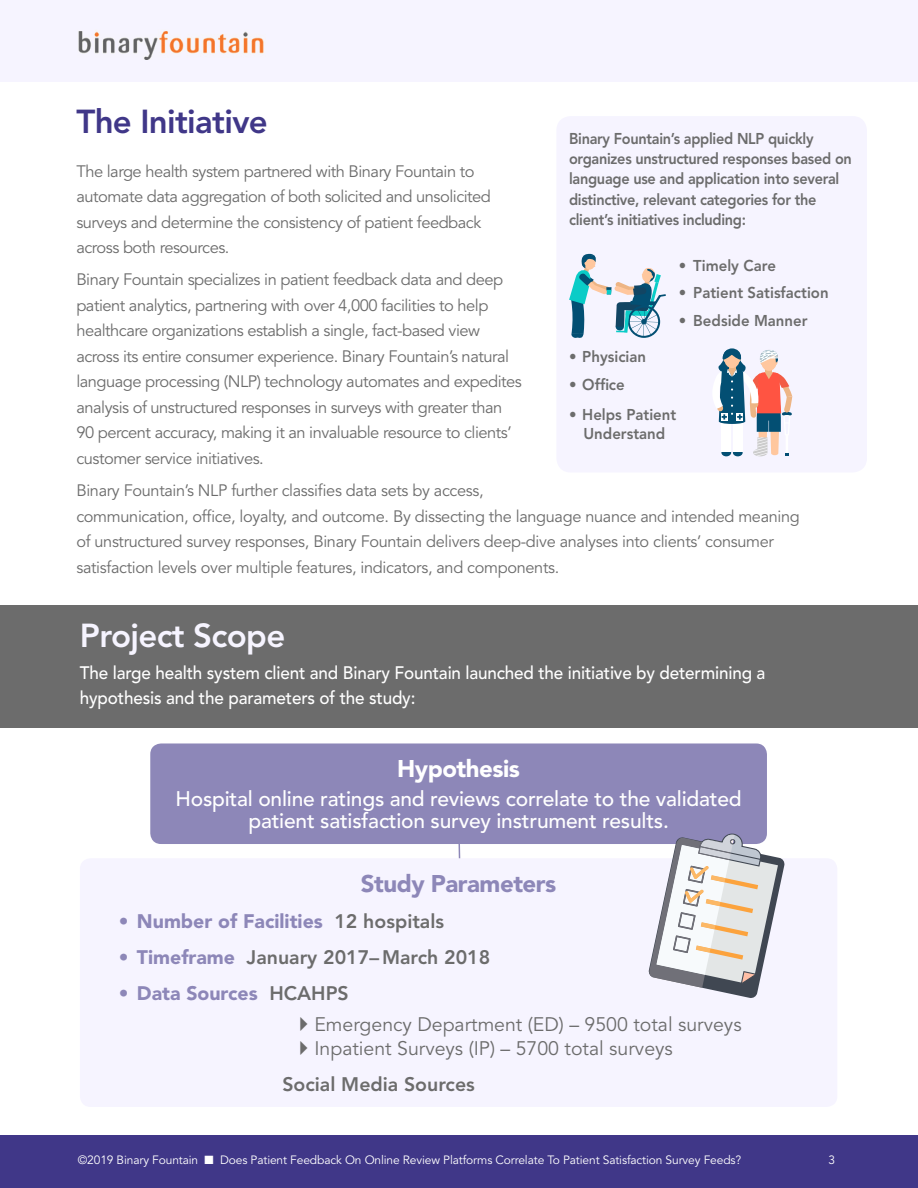
<style>
.page{position:relative;width:918px;height:1188px;background:#fff}
.page>*{position:absolute;margin:0;border:0;box-sizing:border-box;transform-origin:0 0}
.subhead_1_org{font:800 33px "Avenir";letter-spacing:-.02em;color:#403788}
.subhead_1_org-2{font:800 33px "Avenir";letter-spacing:-.02em;color:#f6f4ff}
.subhead_2_gray{font:900 24px "Avenir";letter-spacing:-.02em;color:#8d87b8}
.subhead_2_gray-2{font:900 24px "Avenir";letter-spacing:-.02em;color:#fff}
.t1{font:500 21px/22.5px "Avenir";letter-spacing:-.01em;color:#fff;text-align:center}
.bullet_3{font:19.5px "Avenir";color:#6c6c6c}
.bullet_2{font:800 19.5px "Avenir";color:#6c6c6c}
.t2{font:900 19.5px "Avenir";color:#8d87b8}
.t3{font:500 18px/25.5px "Avenir";letter-spacing:-.01em;color:#fff;scale:.95 1}
.t4{font:16.5px/25.5px "Avenir";letter-spacing:-.03em;color:#6c6c6c}
.t5{font:800 15.6px/20.4px "Avenir";letter-spacing:-.02em;color:#6c6c6c;scale:.93 1}
.t6{font:800 15.6px/19.2px "Avenir";color:#6c6c6c;text-align:center;scale:.96 1}
.t7{font:800 15.6px "Avenir";letter-spacing:-.02em;color:#6c6c6c;scale:.96 1}
.t8{font:12px "Avenir";letter-spacing:-.01em;color:#fff}
.s1{font-weight:800;color:#6c6c6c}
.s2{font-weight:900;color:#8d87b8}
</style>
<div class="page">
<div style="left:0;top:605px;width:918px;height:122px;background:#6c6c6c"></div>
<div style="left:0;top:1135px;width:918px;height:53px;background:#403788"></div>
<svg style="left:458px;top:844px;width:3px;height:14px"></svg>
<div style="left:556px;top:116px;width:311px;height:357px;background:#f6f4ff;border-radius:14px"></div>
<svg style="left:569px;top:254px;width:97px;height:84px"></svg>
<svg style="left:713px;top:349px;width:79px;height:107px"></svg>
<div style="left:150px;top:743px;width:617px;height:101px;background:#8d87b8;border-radius:11px"></div>
<div style="left:80px;top:858px;width:757px;height:249px;background:#f6f4ff;border-radius:11px"></div>
<svg style="left:648px;top:833px;width:137px;height:165px"></svg>
<div style="left:0;top:0;width:918px;height:82px;background:#f6f4ff"></div>
<img style="left:78px;top:30px;width:186px;height:29px">
<p class="subhead_1_org" style="left:76px;top:102px;width:193px">The Initiative</p>
<p class="t4" style="left:76px;top:159px;width:416px">The large health system partnered with Binary Fountain to automate data aggregation of both solicited and unsolicited surveys and determine the consistency of patient feedback across both resources.</p>
<p class="t4" style="left:76px;top:267px;width:447px">Binary Fountain specializes in patient feedback data and deep patient analytics, partnering with over 4,000 facilities to help healthcare organizations establish a single, fact-based view across its entire consumer experience. Binary Fountain’s natural language processing (NLP) technology automates and expedites analysis of unstructured responses in surveys with greater than 90 percent accuracy, making it an invaluable resource to clients’ customer service initiatives.</p>
<p class="t4" style="left:76px;top:478px;width:725px">Binary Fountain’s NLP further classifies data sets by access,<br>communication, office, loyalty, and outcome. By dissecting the language nuance and intended meaning of unstructured survey responses, Binary Fountain delivers deep-dive analyses into clients’ consumer satisfaction levels over multiple features, indicators, and components.</p>
<p class="t5" style="left:569px;top:128px;width:306px">Binary Fountain’s applied NLP quickly organizes unstructured responses based on language use and application into several distinctive, relevant categories for the client’s initiatives including:</p>
<p class="t6" style="left:679px;top:256px;width:103px">• Timely Care</p>
<p class="t6" style="left:679px;top:283px;width:157px">• Patient Satisfaction</p>
<p class="t6" style="left:679px;top:311px;width:136px">• Bedside Manner</p>
<p class="t6" style="left:569px;top:347px;width:82px">• Physician</p>
<p class="t7" style="left:569px;top:375px;width:59px">• Office</p>
<p class="t6" style="left:569px;top:405px;width:113px">• Helps Patient<br>Understand</p>
<p class="subhead_1_org-2" style="left:80px;top:616px;width:207px">Project Scope</p>
<p class="t3" style="left:80px;top:660px;width:723px">The large health system client and Binary Fountain launched the initiative by determining a hypothesis and the parameters of the study:</p>
<p class="subhead_2_gray-2" style="left:397px;top:754px;width:124px">Hypothesis</p>
<p class="t1" style="left:175px;top:788px;width:568px">Hospital online ratings and reviews correlate to the validated patient satisfaction survey instrument results.</p>
<p class="subhead_2_gray" style="left:361px;top:869px;width:197px">Study Parameters</p>
<p class="t2" style="left:119px;top:910px;width:327px">• Number of Facilities <span class="s1">12 hospitals</span></p>
<p class="bullet_2" style="left:119px;top:946px;width:373px"><span class="s2">• Timeframe</span> January 2017– March 2018</p>
<p class="t2" style="left:119px;top:982px;width:231px">• Data Sources <span class="s1">HCAHPS</span></p>
<p class="bullet_3" style="left:314px;top:1013px;width:429px">Emergency Department (ED) – 9500 total surveys</p>
<p class="bullet_3" style="left:314px;top:1037px;width:360px">Inpatient Surveys (IP) – 5700 total surveys</p>
<p class="bullet_2" style="left:282px;top:1073px;width:194px">Social Media Sources</p>
<p class="t8" style="left:78px;top:1153px;width:665px">©2019 Binary Fountain ■ Does Patient Feedback On Online Review Platforms Correlate To Patient Satisfaction Survey Feeds?</p>
<p class="t8" style="left:829px;top:1153px;width:8px">3</p>
</div>
